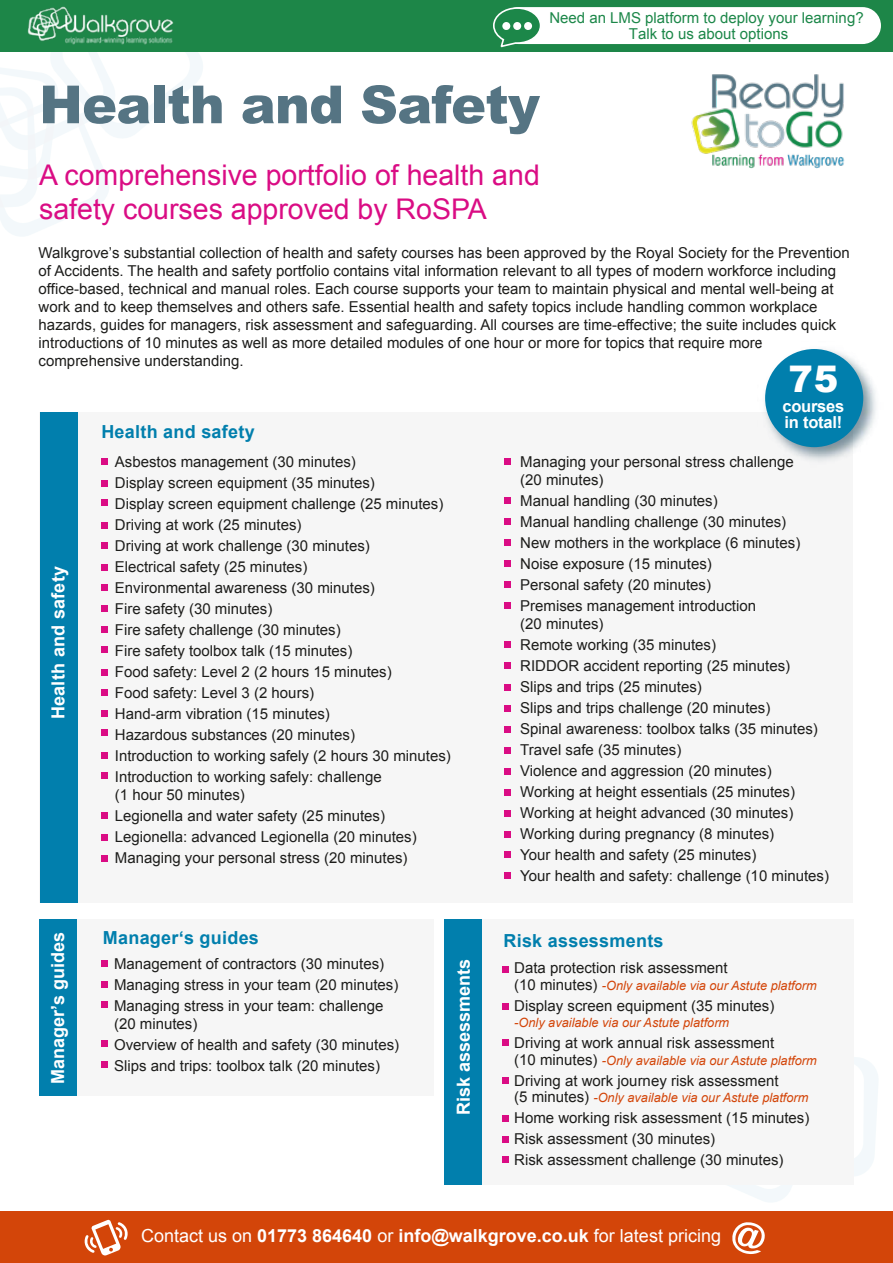
<style>
.page{position:relative;width:893px;height:1263px;background:#fff}
.page>*{position:absolute;margin:0;border:0;box-sizing:border-box;transform-origin:0 0}
.t1{font:900 52.5px "Arial";letter-spacing:-.015em;color:#557483}
.t2{font:900 36.75px "Arial";color:#fff}
.t3{font:28.5px/34.2px "Arial";color:#da0c84}
.t4{font:700 18px "Arial";color:#fff}
.t5{font:700 18px "Arial";letter-spacing:.015em;color:#017fad}
.t6{font:700 16.5px/16.5px "Arial";letter-spacing:-.015em;color:#fff}
.t7{font:15px/21px "Arial";color:#1d1d1b}
.t8{font:15px/16.5px "Arial";color:#1c8749;text-align:center}
.t9{font:italic 12.75px "Arial";color:#d34509}
.s1{font-style:normal;font-size:15px;color:#1d1d1b}
.s2{font-weight:400}
</style>
<div class="page">
<div style="left:40px;top:919px;width:394px;height:176px;background:#f6f6f6"></div>
<div style="left:39px;top:919px;width:38px;height:176px;background:#017fad"></div>
<svg style="left:728px;top:1057px;width:150px;height:145px"></svg>
<svg style="left:0;top:51px;width:203px;height:185px"></svg>
<div style="left:40px;top:412px;width:813px;height:491px;background:#f6f6f6"></div>
<div style="left:40px;top:412px;width:38px;height:491px;background:#017fad"></div>
<div style="left:101px;top:458px;width:7px;height:7px;background:#da0c84"></div>
<div style="left:101px;top:480px;width:7px;height:7px;background:#da0c84"></div>
<div style="left:101px;top:499px;width:7px;height:7px;background:#da0c84"></div>
<div style="left:101px;top:522px;width:7px;height:6px;background:#da0c84"></div>
<div style="left:101px;top:542px;width:7px;height:7px;background:#da0c84"></div>
<div style="left:101px;top:564px;width:7px;height:7px;background:#da0c84"></div>
<div style="left:101px;top:960px;width:7px;height:7px;background:#da0c84"></div>
<div style="left:101px;top:981px;width:7px;height:6px;background:#da0c84"></div>
<div style="left:101px;top:1001px;width:7px;height:7px;background:#da0c84"></div>
<div style="left:101px;top:1040px;width:7px;height:7px;background:#da0c84"></div>
<div style="left:101px;top:1061px;width:7px;height:7px;background:#da0c84"></div>
<div style="left:101px;top:584px;width:7px;height:7px;background:#da0c84"></div>
<div style="left:101px;top:605px;width:7px;height:7px;background:#da0c84"></div>
<div style="left:101px;top:626px;width:7px;height:6px;background:#da0c84"></div>
<div style="left:101px;top:646px;width:7px;height:7px;background:#da0c84"></div>
<div style="left:101px;top:669px;width:7px;height:6px;background:#da0c84"></div>
<div style="left:101px;top:689px;width:7px;height:7px;background:#da0c84"></div>
<div style="left:101px;top:710px;width:7px;height:7px;background:#da0c84"></div>
<div style="left:101px;top:729px;width:7px;height:7px;background:#da0c84"></div>
<div style="left:101px;top:752px;width:7px;height:6px;background:#da0c84"></div>
<div style="left:101px;top:772px;width:7px;height:7px;background:#da0c84"></div>
<div style="left:101px;top:812px;width:7px;height:7px;background:#da0c84"></div>
<div style="left:101px;top:834px;width:7px;height:7px;background:#da0c84"></div>
<div style="left:101px;top:855px;width:7px;height:6px;background:#da0c84"></div>
<div style="left:0;top:0;width:893px;height:51px;background:#1d8648"></div>
<div style="left:0;top:1211px;width:893px;height:52px;background:#d34509"></div>
<div style="left:504px;top:497px;width:7px;height:7px;background:#da0c84"></div>
<div style="left:504px;top:458px;width:7px;height:7px;background:#da0c84"></div>
<div style="left:504px;top:518px;width:7px;height:7px;background:#da0c84"></div>
<div style="left:504px;top:539px;width:7px;height:7px;background:#da0c84"></div>
<div style="left:504px;top:560px;width:7px;height:7px;background:#da0c84"></div>
<div style="left:504px;top:581px;width:7px;height:7px;background:#da0c84"></div>
<div style="left:504px;top:602px;width:7px;height:7px;background:#da0c84"></div>
<div style="left:504px;top:641px;width:7px;height:7px;background:#da0c84"></div>
<div style="left:504px;top:663px;width:7px;height:6px;background:#da0c84"></div>
<div style="left:504px;top:684px;width:7px;height:6px;background:#da0c84"></div>
<div style="left:504px;top:705px;width:7px;height:6px;background:#da0c84"></div>
<div style="left:504px;top:726px;width:7px;height:6px;background:#da0c84"></div>
<div style="left:504px;top:747px;width:7px;height:6px;background:#da0c84"></div>
<div style="left:504px;top:768px;width:7px;height:6px;background:#da0c84"></div>
<div style="left:504px;top:789px;width:7px;height:7px;background:#da0c84"></div>
<div style="left:504px;top:810px;width:7px;height:7px;background:#da0c84"></div>
<div style="left:504px;top:831px;width:7px;height:7px;background:#da0c84"></div>
<div style="left:504px;top:851px;width:7px;height:6px;background:#da0c84"></div>
<div style="left:504px;top:872px;width:7px;height:7px;background:#da0c84"></div>
<div style="left:444px;top:919px;width:409px;height:266px;background:#f6f6f6"></div>
<div style="left:444px;top:919px;width:38px;height:266px;background:#017fad"></div>
<div style="left:502px;top:966px;width:7px;height:6px;background:#da0c84"></div>
<div style="left:502px;top:1003px;width:7px;height:7px;background:#da0c84"></div>
<div style="left:502px;top:1077px;width:7px;height:6px;background:#da0c84"></div>
<div style="left:502px;top:1115px;width:7px;height:7px;background:#da0c84"></div>
<div style="left:502px;top:1136px;width:7px;height:7px;background:#da0c84"></div>
<div style="left:502px;top:1156px;width:7px;height:7px;background:#da0c84"></div>
<div style="left:502px;top:1039px;width:7px;height:7px;background:#da0c84"></div>
<img style="left:765px;top:349px;width:111px;height:112px">
<div style="left:765px;top:349px;width:98px;height:98px;background:#017fad;border-radius:50%"></div>
<svg style="left:84px;top:1219px;width:44px;height:37px"></svg>
<div style="left:500px;top:7px;width:381px;height:37px;background:#fff;border-radius:18px"></div>
<svg style="left:493px;top:7px;width:49px;height:40px"></svg>
<img style="left:685px;top:51px;width:178px;height:118px">
<img style="left:27px;top:6px;width:147px;height:39px">
<p class="t8" style="left:549px;top:9px;width:316px">Need an LMS platform to deploy your learning?<br>Talk to us about options</p>
<h1 class="t1" style="left:39px;top:66px;width:502px">Health and Safety</h1>
<h3 class="t3" style="left:39px;top:158px;width:502px">A comprehensive portfolio of health and safety courses approved by RoSPA</h3>
<p class="t7" style="left:39px;top:244px;width:813px;line-height:18px">Walkgrove’s substantial collection of health and safety courses has been approved by the Royal Society for the Prevention of Accidents. The health and safety portfolio contains vital information relevant to all types of modern workforce including office-based, technical and manual roles. Each course supports your team to maintain physical and mental well-being at work and to keep themselves and others safe. Essential health and safety topics include handling common workplace hazards, guides for managers, risk assessment and safeguarding. All courses are time-effective; the suite includes quick introductions of 10 minutes as well as more detailed modules of one hour or more for topics that require more comprehensive understanding.</p>
<h2 class="t2" style="left:788px;top:353px;width:52px">75</h2>
<p class="t6" style="left:782px;top:398px;width:63px">courses in total!</p>
<p class="t5" style="left:101px;top:420px;width:155px">Health and safety</p>
<p class="t4" style="left:46px;top:719px;width:155px;rotate:-90deg">Health and safety</p>
<p class="t4" style="left:46px;top:1083px;width:154px;rotate:-90deg">Manager’s guides</p>
<p class="t7" style="left:115px;top:451px;width:337px">Asbestos management (30 minutes)<br>Display screen equipment (35 minutes)<br>Display screen equipment challenge (25 minutes)<br>Driving at work (25 minutes)<br>Driving at work challenge (30 minutes)<br>Electrical safety (25 minutes)<br>Environmental awareness (30 minutes)<br>Fire safety (30 minutes)<br>Fire safety challenge (30 minutes)<br>Fire safety toolbox talk (15 minutes)<br>Food safety: Level 2 (2 hours 15 minutes)<br>Food safety: Level 3 (2 hours)<br>Hand-arm vibration (15 minutes)<br>Hazardous substances (20 minutes)<br>Introduction to working safely (2 hours 30 minutes)<br>Introduction to working safely: challenge</p>
<p class="t7" style="left:115px;top:784px;width:303px">(1 hour 50 minutes)<br>Legionella and water safety (25 minutes)<br>Legionella: advanced Legionella (20 minutes)<br>Managing your personal stress (20 minutes)</p>
<p class="t5" style="left:103px;top:926px;width:158px">Manager‘s guides</p>
<p class="t7" style="left:114px;top:953px;width:286px">Management of contractors (30 minutes)<br>Managing stress in your team (20 minutes)<br>Managing stress in your team: challenge</p>
<p class="t7" style="left:114px;top:1013px;width:287px">(20 minutes)<br>Overview of health and safety (30 minutes)<br>Slips and trips: toolbox talk (20 minutes)</p>
<p class="t4" style="left:452px;top:1115px;width:158px;rotate:-90deg">Risk assessments</p>
<p class="t7" style="left:520px;top:453px;width:275px;line-height:18px">Managing your personal stress challenge (20 minutes)</p>
<p class="t7" style="left:520px;top:490px;width:282px">Manual handling (30 minutes)<br>Manual handling challenge (30 minutes)<br>New mothers in the workplace (6 minutes)<br>Noise exposure (15 minutes)<br>Personal safety (20 minutes)<br>Premises management introduction</p>
<p class="t7" style="left:520px;top:613px;width:310px">(20 minutes)<br>Remote working (35 minutes)<br>RIDDOR accident reporting (25 minutes)<br>Slips and trips (25 minutes)<br>Slips and trips challenge (20 minutes)<br>Spinal awareness: toolbox talks (35 minutes)<br>Travel safe (35 minutes)<br>Violence and aggression (20 minutes)<br>Working at height essentials (25 minutes)<br>Working at height advanced (30 minutes)<br>Working during pregnancy (8 minutes)<br>Your health and safety (25 minutes)<br>Your health and safety: challenge (10 minutes)</p>
<p class="t5" style="left:503px;top:929px;width:162px">Risk assessments</p>
<p class="t7" style="left:514px;top:958px;width:215px">Data protection risk assessment</p>
<p class="t9" style="left:514px;top:977px;width:304px"><span class="s1">(10 minutes)</span> -Only available via our Astute platform</p>
<p class="t7" style="left:514px;top:995px;width:262px">Display screen equipment (35 minutes)</p>
<p class="t9" style="left:514px;top:1015px;width:216px">-Only available via our Astute platform</p>
<p class="t7" style="left:514px;top:1033px;width:262px">Driving at work annual risk assessment</p>
<p class="t9" style="left:514px;top:1052px;width:304px"><span class="s1">(10 minutes)</span> -Only available via our Astute platform</p>
<p class="t7" style="left:514px;top:1070px;width:266px">Driving at work journey risk assessment</p>
<p class="t9" style="left:514px;top:1090px;width:296px"><span class="s1">(5 minutes)</span> -Only available via our Astute platform</p>
<p class="t7" style="left:514px;top:1108px;width:297px">Home working risk assessment (15 minutes)<br>Risk assessment (30 minutes)<br>Risk assessment challenge (30 minutes)</p>
<p class="t4" style="left:141px;top:1223px;width:581px"><span class="s2">Contact us on</span> 01773 864640 <span class="s2">or</span> info@walkgrove.co.uk <span class="s2">for latest pricing</span></p>
</div>
